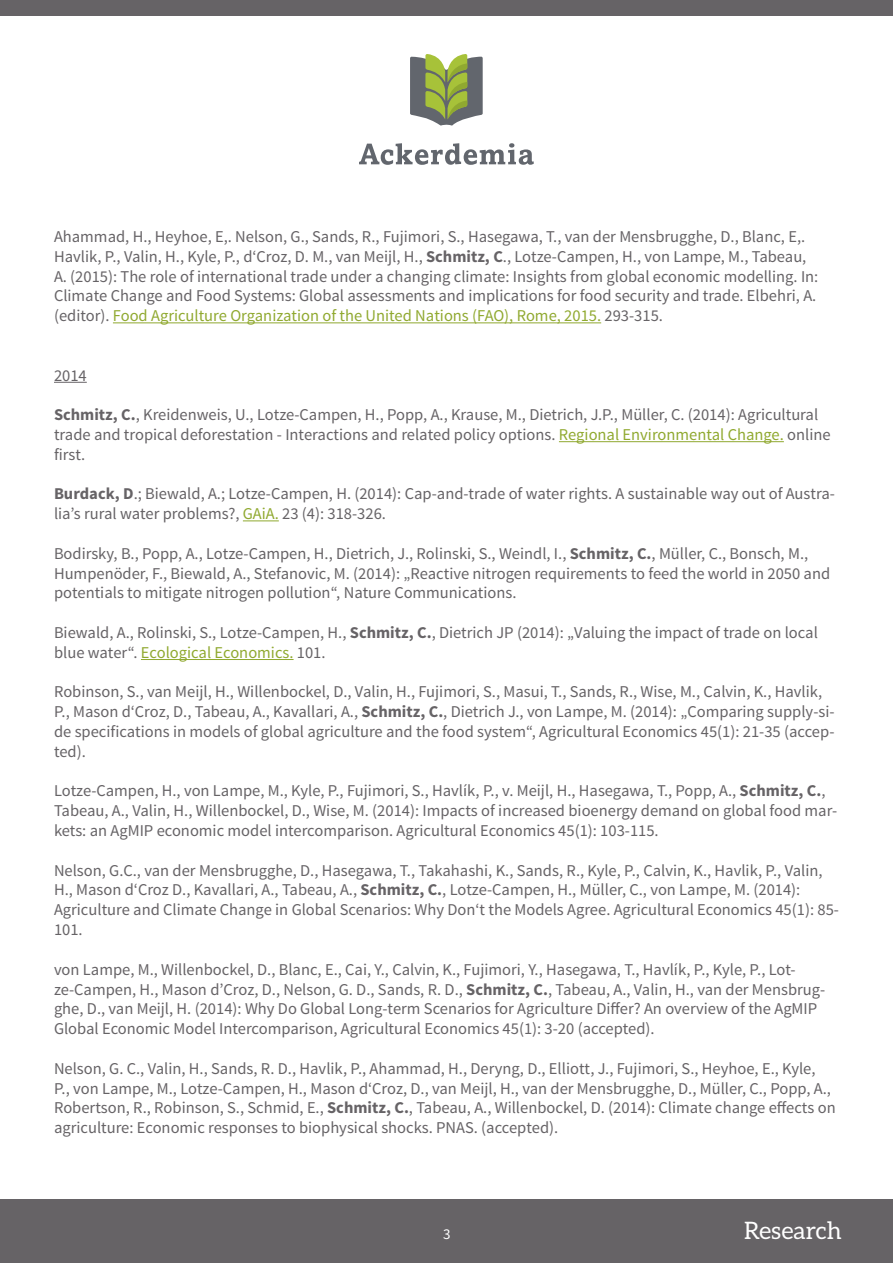
<style>
.page{position:relative;width:893px;height:1263px;background:#fff}
.page>*{position:absolute;margin:0;border:0;box-sizing:border-box;transform-origin:0 0}
.t1{font:24px "Aleo";color:#fff}
.t2{font:16.5px/19.8px "Source Sans Pro";color:#666366}
.t3{font:15px "Source Sans Pro";color:#fff}
.s1{font-weight:700}
.s2{color:#90a930}
</style>
<div class="page">
<div style="left:0;top:1199px;width:893px;height:64px;background:#666366"></div>
<div style="left:0;top:0;width:893px;height:16px;background:#666366"></div>
<svg style="left:359px;top:143px;width:175px;height:22px"></svg>
<svg style="left:410px;top:54px;width:73px;height:72px;background:#909b70"></svg>
<hr style="left:113px;top:322px;width:488px;height:1px;background:#90a930">
<hr style="left:54px;top:382px;width:33px;height:1px;background:#666366">
<hr style="left:559px;top:441px;width:225px;height:1px;background:#90a930">
<hr style="left:243px;top:520px;width:36px;height:1px;background:#90a930">
<hr style="left:141px;top:659px;width:153px;height:1px;background:#90a930">
<p class="t2" style="left:54px;top:227px;width:766px">Ahammad, H., Heyhoe, E,. Nelson, G., Sands, R., Fujimori, S., Hasegawa, T., van der Mensbrugghe, D., Blanc, E,.<br>Havlik, P., Valin, H., Kyle, P., d‘Croz, D. M., van Meijl, H., <span class="s1">Schmitz, C</span>., Lotze-Campen, H., von Lampe, M., Tabeau, A. (2015): The role of international trade under a changing climate: Insights from global economic modelling. In:<br>Climate Change and Food Systems: Global assessments and implications for food security and trade. Elbehri, A. (editor). <span class="s2">Food Agriculture Organization of the United Nations (FAO), Rome, 2015.</span> 293-315.</p>
<p class="t2" style="left:54px;top:365px;width:34px">2014</p>
<p class="t2" style="left:54px;top:405px;width:778px"><span class="s1">Schmitz, C.</span>, Kreidenweis, U., Lotze-Campen, H., Popp, A., Krause, M., Dietrich, J.P., Müller, C. (2014): Agricultural trade and tropical deforestation - Interactions and related policy options. <span class="s2">Regional Environmental Change.</span> online first.</p>
<p class="t2" style="left:54px;top:484px;width:782px"><span class="s1">Burdack, D</span>.; Biewald, A.; Lotze-Campen, H. (2014): Cap-and-trade of water rights. A sustainable way out of Austra&shy;lia’s rural water problems?, <span class="s2">GAiA.</span> 23 (4): 318-326.</p>
<p class="t2" style="left:54px;top:544px;width:778px">Bodirsky, B., Popp, A., Lotze-Campen, H., Dietrich, J., Rolinski, S., Weindl, I., <span class="s1">Schmitz, C.</span>, Müller, C., Bonsch, M.,<br>Humpenöder, F., Biewald, A., Stefanovic, M. (2014): „Reactive nitrogen requirements to feed the world in 2050 and potentials to mitigate nitrogen pollution“, Nature Communications.</p>
<p class="t2" style="left:54px;top:623px;width:765px">Biewald, A., Rolinski, S., Lotze-Campen, H., <span class="s1">Schmitz, C.</span>, Dietrich JP (2014): „Valuing the impact of trade on local blue water“. <span class="s2">Ecological Economics.</span> 101.</p>
<p class="t2" style="left:54px;top:682px;width:782px">Robinson, S., van Meijl, H., Willenbockel, D., Valin, H., Fujimori, S., Masui, T., Sands, R., Wise, M., Calvin, K., Havlik, P., Mason d‘Croz, D., Tabeau, A., Kavallari, A., <span class="s1">Schmitz, C.</span>, Dietrich J., von Lampe, M. (2014): „Comparing supply-si&shy;de specifications in models of global agriculture and the food system“, Agricultural Economics 45(1): 21-35 (accep&shy;ted).</p>
<p class="t2" style="left:54px;top:781px;width:785px">Lotze-Campen, H., von Lampe, M., Kyle, P., Fujimori, S., Havlík, P., v. Meijl, H., Hasegawa, T., Popp, A., <span class="s1">Schmitz, C.</span>,<br>Tabeau, A., Valin, H., Willenbockel, D., Wise, M. (2014): Impacts of increased bioenergy demand on global food mar&shy;kets: an AgMIP economic model intercomparison. Agricultural Economics 45(1): 103-115.</p>
<p class="t2" style="left:54px;top:860px;width:786px">Nelson, G.C., van der Mensbrugghe, D., Hasegawa, T., Takahashi, K., Sands, R., Kyle, P., Calvin, K., Havlik, P., Valin, H., Mason d‘Croz D., Kavallari, A., Tabeau, A., <span class="s1">Schmitz, C.</span>, Lotze-Campen, H., Müller, C., von Lampe, M. (2014):<br>Agriculture and Climate Change in Global Scenarios: Why Don‘t the Models Agree. Agricultural Economics 45(1): 85- 101.</p>
<p class="t2" style="left:54px;top:959px;width:773px">von Lampe, M., Willenbockel, D., Blanc, E., Cai, Y., Calvin, K., Fujimori, Y., Hasegawa, T., Havlík, P., Kyle, P., Lot&shy;ze-Campen, H., Mason d’Croz, D., Nelson, G. D., Sands, R. D., <span class="s1">Schmitz, C.</span>, Tabeau, A., Valin, H., van der Mensbrug&shy;ghe, D., van Meijl, H. (2014): Why Do Global Long-term Scenarios for Agriculture Differ? An overview of the AgMIP Global Economic Model Intercomparison, Agricultural Economics 45(1): 3-20 (accepted).</p>
<p class="t2" style="left:54px;top:1058px;width:783px">Nelson, G. C., Valin, H., Sands, R. D., Havlik, P., Ahammad, H., Deryng, D., Elliott, J., Fujimori, S., Heyhoe, E., Kyle,<br>P., von Lampe, M., Lotze-Campen, H., Mason d‘Croz, D., van Meijl, H., van der Mensbrugghe, D., Müller, C., Popp, A., Robertson, R., Robinson, S., Schmid, E., <span class="s1">Schmitz, C.</span>, Tabeau, A., Willenbockel, D. (2014): Climate change effects on agriculture: Economic responses to biophysical shocks. PNAS. (accepted).</p>
<p class="t3" style="left:443px;top:1225px;width:9px">3</p>
<h1 class="t1" style="left:744px;top:1217px;width:99px">Research</h1>
</div>
